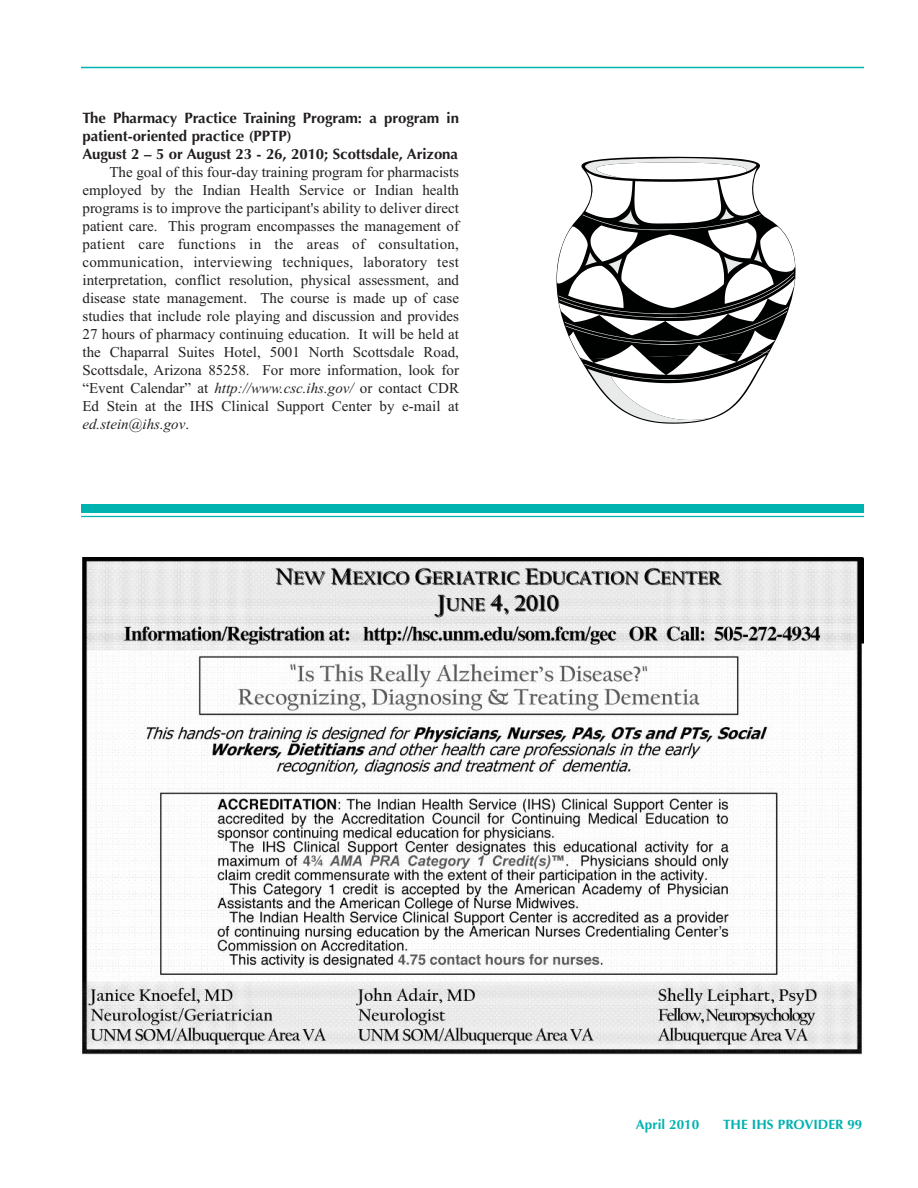
<style>
.page{position:relative;width:918px;height:1188px;background:#fff}
.page>*{position:absolute;margin:0;border:0;box-sizing:border-box;transform-origin:0 0}
.t1{font:15px "Times New Roman";color:#231f20}
.t2{font:700 15px "Optima";letter-spacing:-.005em;color:#231f20}
.t3{font:15px "Times New Roman";letter-spacing:.02em;color:#231f20}
.t4{font:italic 15px "Times New Roman";color:#231f20}
.t5{font:700 13.5px "Optima";color:#00b2b0}
.s1{font-style:italic}
.s2{font-style:normal}
</style>
<div class="page">
<hr style="left:81px;top:67px;width:783px;height:1px;background:#00b2b0">
<hr style="left:81px;top:516px;width:783px;height:1px;background:#00b2b0">
<div style="left:81px;top:504px;width:783px;height:9px;background:#00b2b0"></div>
<svg style="left:557px;top:158px;width:238px;height:266px"></svg>
<img style="left:82px;top:558px;width:782px;height:497px">
<p class="t2" style="left:82px;top:112px;width:378px">The Pharmacy Practice Training Program: a program in</p>
<p class="t2" style="left:82px;top:130px;width:211px">patient-oriented practice (PPTP)</p>
<p class="t2" style="left:82px;top:148px;width:377px">August 2 – 5 or August 23 - 26, 2010; Scottsdale, Arizona</p>
<p class="t1" style="left:110px;top:167px;width:351px">The goal of this four-day training program for pharmacists</p>
<p class="t1" style="left:82px;top:185px;width:378px">employed by the Indian Health Service or Indian health</p>
<p class="t1" style="left:82px;top:203px;width:378px">programs is to improve the participant's ability to deliver direct</p>
<p class="t1" style="left:82px;top:221px;width:380px">patient care. This program encompasses the management of</p>
<p class="t3" style="left:82px;top:239px;width:378px">patient care functions in the areas of consultation,</p>
<p class="t3" style="left:82px;top:257px;width:378px">communication, interviewing techniques, laboratory test</p>
<p class="t1" style="left:82px;top:275px;width:378px">interpretation, conflict resolution, physical assessment, and</p>
<p class="t1" style="left:82px;top:293px;width:378px">disease state management. The course is made up of case</p>
<p class="t1" style="left:82px;top:311px;width:378px">studies that include role playing and discussion and provides</p>
<p class="t1" style="left:82px;top:329px;width:378px">27 hours of pharmacy continuing education. It will be held at</p>
<p class="t1" style="left:82px;top:347px;width:378px">the Chaparral Suites Hotel, 5001 North Scottsdale Road,</p>
<p class="t1" style="left:82px;top:365px;width:378px">Scottsdale, Arizona 85258. For more information, look for</p>
<p class="t1" style="left:82px;top:383px;width:378px">“Event Calendar” at <span class="s1">http://www.csc.ihs.gov/</span> or contact CDR</p>
<p class="t1" style="left:82px;top:401px;width:378px">Ed Stein at the IHS Clinical Support Center by e-mail at</p>
<p class="t4" style="left:82px;top:419px;width:108px">ed.stein@ihs.gov<span class="s2">.</span></p>
<p class="t5" style="left:636px;top:1119px;width:65px">April 2010</p>
<p class="t5" style="left:723px;top:1119px;width:141px">THE IHS PROVIDER 99</p>
</div>
